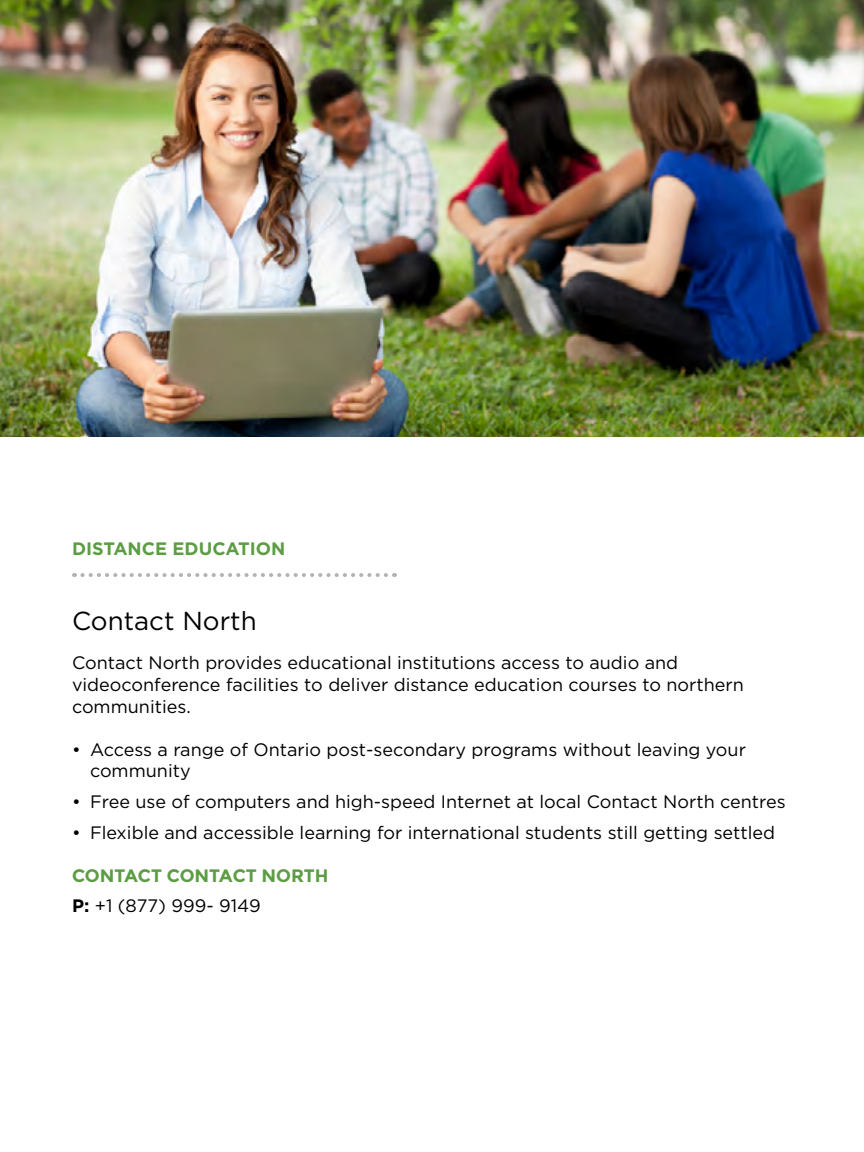
<style>
.page{position:relative;width:864px;height:1152px;background:#fff}
.page>*{position:absolute;margin:0;border:0;box-sizing:border-box;transform-origin:0 0}
.t1{font:26px "Gotham";color:#000}
.t2{font:18px/21.6px "Gotham";color:#000}
.t3{font:700 18px "Montserrat";color:#5c9d43}
.t4{font:700 18px "Gotham";color:#5c9d43}
.s1{font-weight:700}
</style>
<div class="page">
<svg style="left:74px;top:573px;width:312px;height:4px"></svg>
<img style="left:0;top:0;width:864px;height:436px">
<p class="t4" style="left:72px;top:537px;width:215px">DISTANCE EDUCATION</p>
<h1 class="t1" style="left:72px;top:604px;width:186px">Contact North</h1>
<p class="t2" style="left:72px;top:652px;width:673px">Contact North provides educational institutions access to audio and videoconference facilities to deliver distance education courses to northern communities.</p>
<p class="t2" style="left:90px;top:738px;width:658px;text-indent:-18px">• Access a range of Ontario post-secondary programs without leaving your community</p>
<p class="t2" style="left:72px;top:790px;width:715px">• Free use of computers and high-speed Internet at local Contact North centres</p>
<p class="t2" style="left:72px;top:821px;width:705px">• Flexible and accessible learning for international students still getting settled</p>
<p class="t3" style="left:72px;top:865px;width:258px">CONTACT CONTACT NORTH</p>
<p class="t2" style="left:72px;top:895px;width:190px"><span class="s1">P:</span> +1 (877) 999- 9149</p>
</div>
